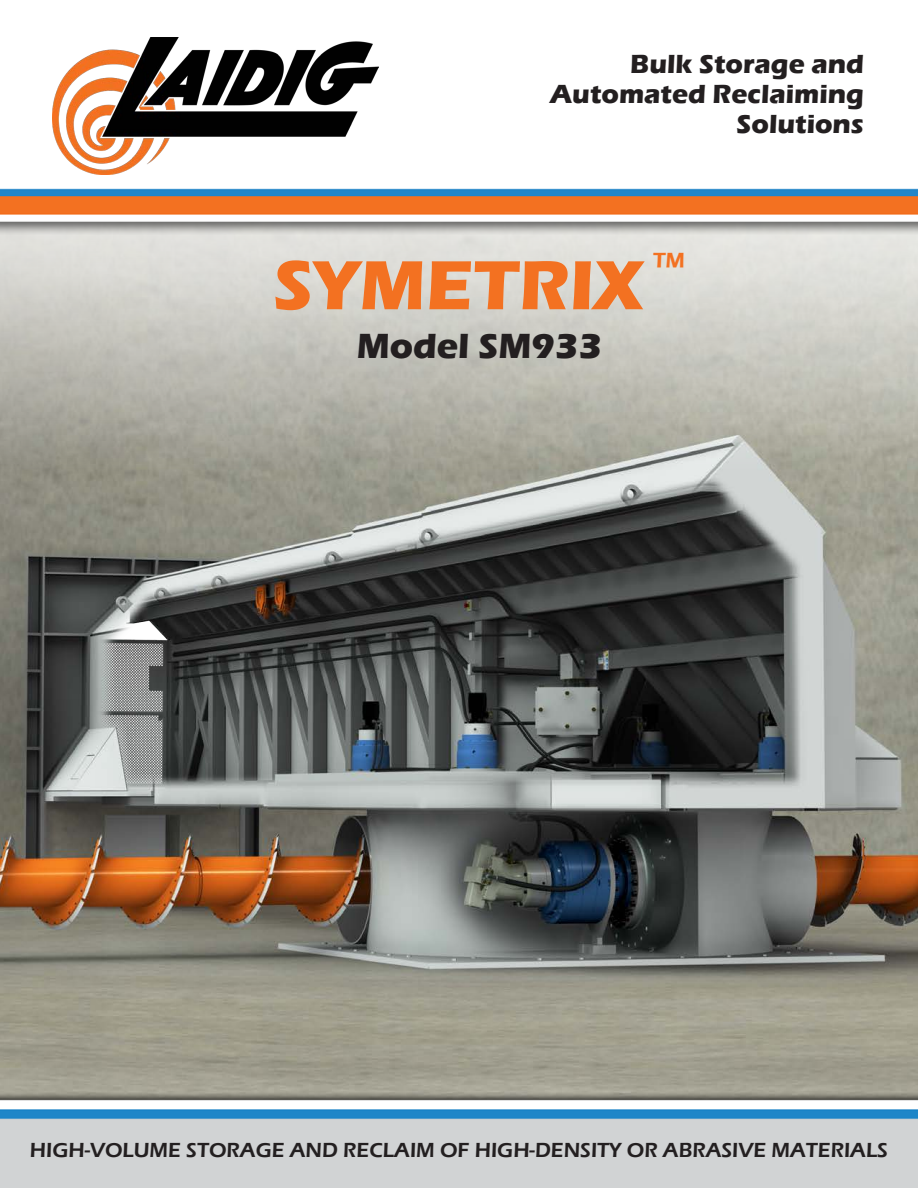
<style>
.page{position:relative;width:918px;height:1188px;background:#fff}
.page>*{position:absolute;margin:0;border:0;box-sizing:border-box;transform-origin:0 0}
.t1{font:700 72px "Eras ITC";color:#f37121}
.t2{font:700 36px "Eras ITC";color:#231f20}
.t3{font:700 27px/30px "Eras ITC";color:#231f20;text-align:right}
.t4{font:600 21px "Eras ITC";color:#231f20}
</style>
<div class="page">
<img style="left:0;top:235px;width:918px;height:777px">
<img style="left:0;top:66px;width:918px;height:169px">
<img style="left:53px;top:37px;width:325px;height:137px">
<img style="left:0;top:1012px;width:918px;height:176px">
<p class="t3" style="left:550px;top:49px;width:315px">Bulk Storage and<br>Automated Reclaiming<br>Solutions</p>
<p class="t1" style="left:273px;top:244px;width:413px">SYMETRIX <sup>™</sup></p>
<p class="t2" style="left:357px;top:326px;width:247px">Model SM933</p>
<p class="t4" style="left:30px;top:1138px;width:860px">HIGH-VOLUME STORAGE AND RECLAIM OF HIGH-DENSITY OR ABRASIVE MATERIALS</p>
</div>
